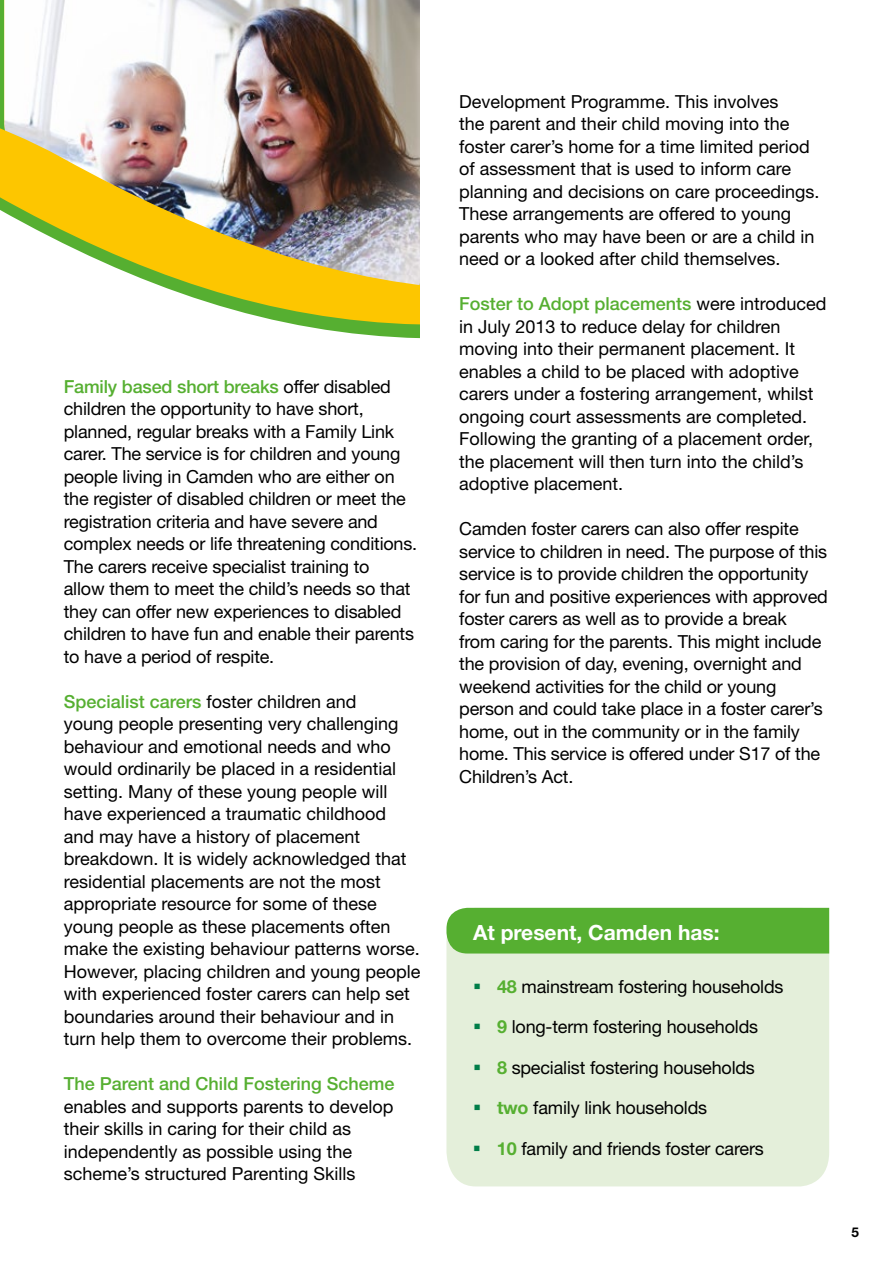
<style>
.page{position:relative;width:893px;height:1263px;background:#fff}
.page>*{position:absolute;margin:0;border:0;box-sizing:border-box;transform-origin:0 0}
.t1{font:700 21px "Helvetica Neue";color:#fff}
.t2{font:18px/22.5px "Helvetica Neue";color:#000}
.t3{font:500 18px "Helvetica Neue";color:#56af31}
.t4{font:700 13.5px "Helvetica Neue";color:#000}
.s1{font-weight:500;color:#56af31}
.s2{font-weight:700;color:#56af31}
</style>
<div class="page">
<div style="left:446px;top:953px;width:383px;height:233px;background:#e4efda"></div>
<div style="left:446px;top:908px;width:383px;height:45px;background:#56af31"></div>
<img style="left:0;top:0;width:420px;height:339px">
<svg style="left:475px;top:984px;width:5px;height:5px"></svg>
<svg style="left:475px;top:1024px;width:5px;height:5px"></svg>
<svg style="left:474px;top:1065px;width:6px;height:5px"></svg>
<svg style="left:474px;top:1105px;width:6px;height:5px"></svg>
<svg style="left:474px;top:1146px;width:6px;height:5px"></svg>
<p class="t2" style="left:64px;top:375px;width:355px"><span class="s1">Family based short breaks</span> offer disabled children the opportunity to have short, planned, regular breaks with a Family Link carer. The service is for children and young people living in Camden who are either on the register of disabled children or meet the registration criteria and have severe and complex needs or life threatening conditions.<br>The carers receive specialist training to<br>allow them to meet the child’s needs so that they can offer new experiences to disabled children to have fun and enable their parents to have a period of respite.</p>
<p class="t2" style="left:64px;top:690px;width:358px"><span class="s1">Specialist carers</span> foster children and<br>young people presenting very challenging behaviour and emotional needs and who would ordinarily be placed in a residential setting. Many of these young people will have experienced a traumatic childhood and may have a history of placement breakdown. It is widely acknowledged that residential placements are not the most appropriate resource for some of these young people as these placements often make the existing behaviour patterns worse.<br>However, placing children and young people with experienced foster carers can help set boundaries around their behaviour and in turn help them to overcome their problems.</p>
<p class="t3" style="left:64px;top:1073px;width:332px">The Parent and Child Fostering Scheme</p>
<p class="t2" style="left:64px;top:1095px;width:331px">enables and supports parents to develop their skills in caring for their child as independently as possible using the scheme’s structured Parenting Skills</p>
<p class="t2" style="left:459px;top:90px;width:362px">Development Programme. This involves<br>the parent and their child moving into the foster carer’s home for a time limited period of assessment that is used to inform care planning and decisions on care proceedings.<br>These arrangements are offered to young parents who may have been or are a child in need or a looked after child themselves.</p>
<p class="t2" style="left:459px;top:292px;width:369px"><span class="s1">Foster to Adopt placements</span> were introduced in July 2013 to reduce delay for children moving into their permanent placement. It enables a child to be placed with adoptive carers under a fostering arrangement, whilst ongoing court assessments are completed.<br>Following the granting of a placement order, the placement will then turn into the child’s adoptive placement.</p>
<p class="t2" style="left:459px;top:517px;width:370px">Camden foster carers can also offer respite service to children in need. The purpose of this service is to provide children the opportunity for fun and positive experiences with approved foster carers as well as to provide a break<br>from caring for the parents. This might include the provision of day, evening, overnight and weekend activities for the child or young person and could take place in a foster carer’s home, out in the community or in the family home. This service is offered under S17 of the Children’s Act.</p>
<p class="t1" style="left:473px;top:919px;width:248px">At present, Camden has:</p>
<p class="t2" style="left:497px;top:975px;width:288px"><span class="s2">48</span> mainstream fostering households</p>
<p class="t2" style="left:497px;top:1015px;width:263px"><span class="s2">9</span> long-term fostering households</p>
<p class="t2" style="left:497px;top:1056px;width:259px"><span class="s2">8</span> specialist fostering households</p>
<p class="t2" style="left:497px;top:1096px;width:212px"><span class="s2">two</span> family link households</p>
<p class="t2" style="left:497px;top:1137px;width:268px"><span class="s2">10</span> family and friends foster carers</p>
<p class="t4" style="left:851px;top:1224px;width:9px">5</p>
</div>
